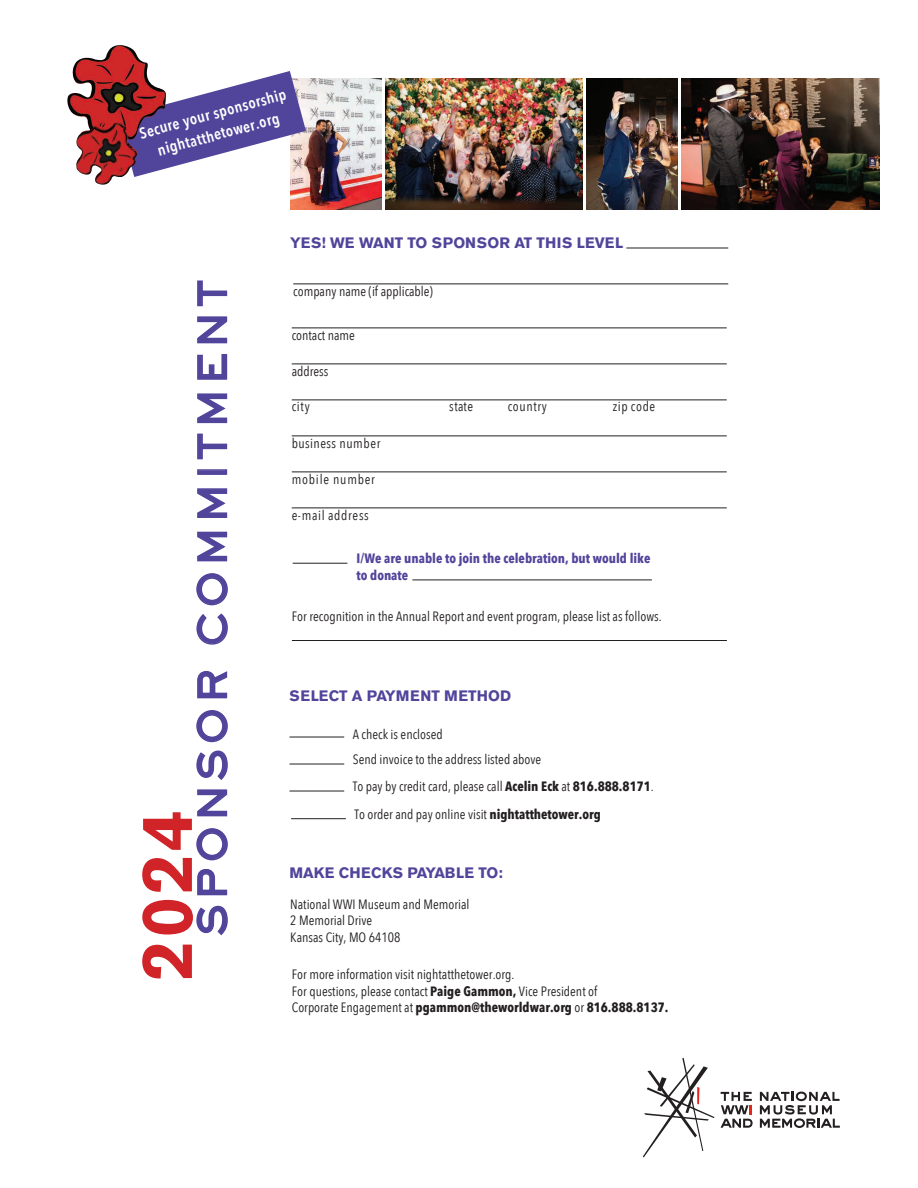
<style>
.page{position:relative;width:918px;height:1188px;background:#fff}
.page>*{position:absolute;margin:0;border:0;box-sizing:border-box;transform-origin:0 0}
.t1{font:700 72px "Akzidenz Grotesk Std";color:#d12428}
.t2{font:800 38.1px "Sackers Gothic Std";letter-spacing:.1em;color:#51449b}
.t3{font:600 15.45px/21.1px "Avenir Next Condensed";color:#fff;text-align:center}
.t4{font:700 15px "Akzidenz Grotesk Std";color:#51459b}
.t5{font:13.5px/16.2px "Avenir Next Condensed";color:#231f20}
.t6{font:700 13.5px/16.5px "Avenir Next Condensed";color:#51449b}
.t7{font:13.5px "Avenir Next Condensed";letter-spacing:.05em;color:#231f20}
.t8{font:13.5px "Avenir Next Condensed";letter-spacing:.03em;color:#231f20}
.t9{font:13.5px "Avenir Next Condensed";letter-spacing:.055em;color:#231f20}
.s1{font-weight:700}
</style>
<div class="page">
<img style="left:586px;top:79px;width:92px;height:131px">
<img style="left:290px;top:79px;width:92px;height:131px">
<svg style="left:196px;top:905px;width:32px;height:31px"></svg>
<svg style="left:197px;top:869px;width:31px;height:27px"></svg>
<svg style="left:196px;top:828px;width:32px;height:33px"></svg>
<svg style="left:197px;top:789px;width:31px;height:28px"></svg>
<svg style="left:196px;top:750px;width:32px;height:30px"></svg>
<svg style="left:196px;top:710px;width:32px;height:33px"></svg>
<svg style="left:197px;top:671px;width:31px;height:28px"></svg>
<svg style="left:196px;top:613px;width:32px;height:32px"></svg>
<svg style="left:196px;top:573px;width:32px;height:33px"></svg>
<svg style="left:197px;top:531px;width:31px;height:31px"></svg>
<svg style="left:197px;top:488px;width:31px;height:30px"></svg>
<div style="left:197px;top:469px;width:30px;height:6px;border:2px solid #51449b"></div>
<svg style="left:197px;top:433px;width:31px;height:27px"></svg>
<svg style="left:197px;top:393px;width:31px;height:31px"></svg>
<svg style="left:197px;top:354px;width:31px;height:26px"></svg>
<svg style="left:197px;top:316px;width:31px;height:28px"></svg>
<svg style="left:197px;top:280px;width:31px;height:27px"></svg>
<hr style="left:292px;top:328px;width:435px;height:1px;background:#231f20">
<hr style="left:292px;top:364px;width:435px;height:1px;background:#231f20">
<hr style="left:292px;top:400px;width:435px;height:1px;background:#231f20">
<hr style="left:292px;top:436px;width:435px;height:1px;background:#231f20">
<hr style="left:292px;top:472px;width:435px;height:1px;background:#231f20">
<hr style="left:292px;top:508px;width:435px;height:1px;background:#231f20">
<hr style="left:293px;top:284px;width:435px;height:1px;background:#231f20">
<hr style="left:290px;top:737px;width:54px;height:1px;background:#231f20">
<hr style="left:290px;top:764px;width:54px;height:1px;background:#231f20">
<hr style="left:290px;top:791px;width:54px;height:1px;background:#231f20">
<hr style="left:626px;top:248px;width:102px;height:1px;background:#231f20">
<hr style="left:293px;top:563px;width:54px;height:1px;background:#231f20">
<svg style="left:721px;top:1092px;width:32px;height:36px"></svg>
<svg style="left:760px;top:1092px;width:80px;height:36px"></svg>
<svg style="left:643px;top:1058px;width:72px;height:100px"></svg>
<svg style="left:139px;top:71px;width:167px;height:106px"></svg>
<img style="left:67px;top:45px;width:99px;height:97px">
<img style="left:74px;top:122px;width:65px;height:63px">
<hr style="left:292px;top:640px;width:435px;height:1px;background:#231f20">
<hr style="left:412px;top:580px;width:240px;height:1px;background:#231f20">
<hr style="left:291px;top:818px;width:55px;height:1px;background:#231f20">
<img style="left:386px;top:79px;width:197px;height:131px">
<img style="left:682px;top:79px;width:198px;height:131px">
<p class="t3" style="left:137px;top:123px;width:153px;rotate:-15deg">Secure your sponsorship nightatthetower.org</p>
<h2 class="t2" style="left:187px;top:936px;width:659px;rotate:-90deg">SPONSOR COMMITMENT</h2>
<h1 class="t1" style="left:125px;top:981px;width:172px;rotate:-90deg">2024</h1>
<p class="t4" style="left:290px;top:234px;width:334px">YES! WE WANT TO SPONSOR AT THIS LEVEL</p>
<p class="t5" style="left:293px;top:283px;width:141px">company name (if applicable)</p>
<p class="t5" style="left:292px;top:327px;width:65px">contact name</p>
<p class="t5" style="left:292px;top:363px;width:38px">address</p>
<p class="t5" style="left:292px;top:397px;width:20px">city</p>
<p class="t5" style="left:449px;top:397px;width:26px">state</p>
<p class="t7" style="left:508px;top:394px;width:41px">country</p>
<p class="t5" style="left:613px;top:397px;width:44px">zip code</p>
<p class="t8" style="left:292px;top:432px;width:90px">business number</p>
<p class="t9" style="left:292px;top:468px;width:85px">mobile number</p>
<p class="t7" style="left:292px;top:504px;width:79px">e-mail address</p>
<p class="t6" style="left:357px;top:550px;width:295px">I/We are unable to join the celebration, but would like to donate</p>
<p class="t5" style="left:292px;top:607px;width:371px">For recognition in the Annual Report and event program, please list as follows.</p>
<p class="t4" style="left:290px;top:687px;width:223px">SELECT A PAYMENT METHOD</p>
<p class="t5" style="left:353px;top:725px;width:91px">A check is enclosed</p>
<p class="t5" style="left:353px;top:745px;width:303px;line-height:27px">Send invoice to the address listed above<br>To pay by credit card, please call <span class="s1">Acelin Eck</span> at <span class="s1">816.888.8171</span>.</p>
<p class="t5" style="left:354px;top:805px;width:248px">To order and pay online visit <span class="s1">nightatthetower.org</span></p>
<p class="t4" style="left:290px;top:864px;width:215px">MAKE CHECKS PAYABLE TO:</p>
<p class="t5" style="left:290px;top:896px;width:181px">National WWI Museum and Memorial<br>2 Memorial Drive<br>Kansas City, MO 64108</p>
<p class="t5" style="left:292px;top:966px;width:378px">For more information visit nightatthetower.org.<br>For questions, please contact <span class="s1">Paige Gammon,</span> Vice President of<br>Corporate Engagement at <span class="s1">pgammon@theworldwar.org</span> or <span class="s1">816.888.8137.</span></p>
</div>
